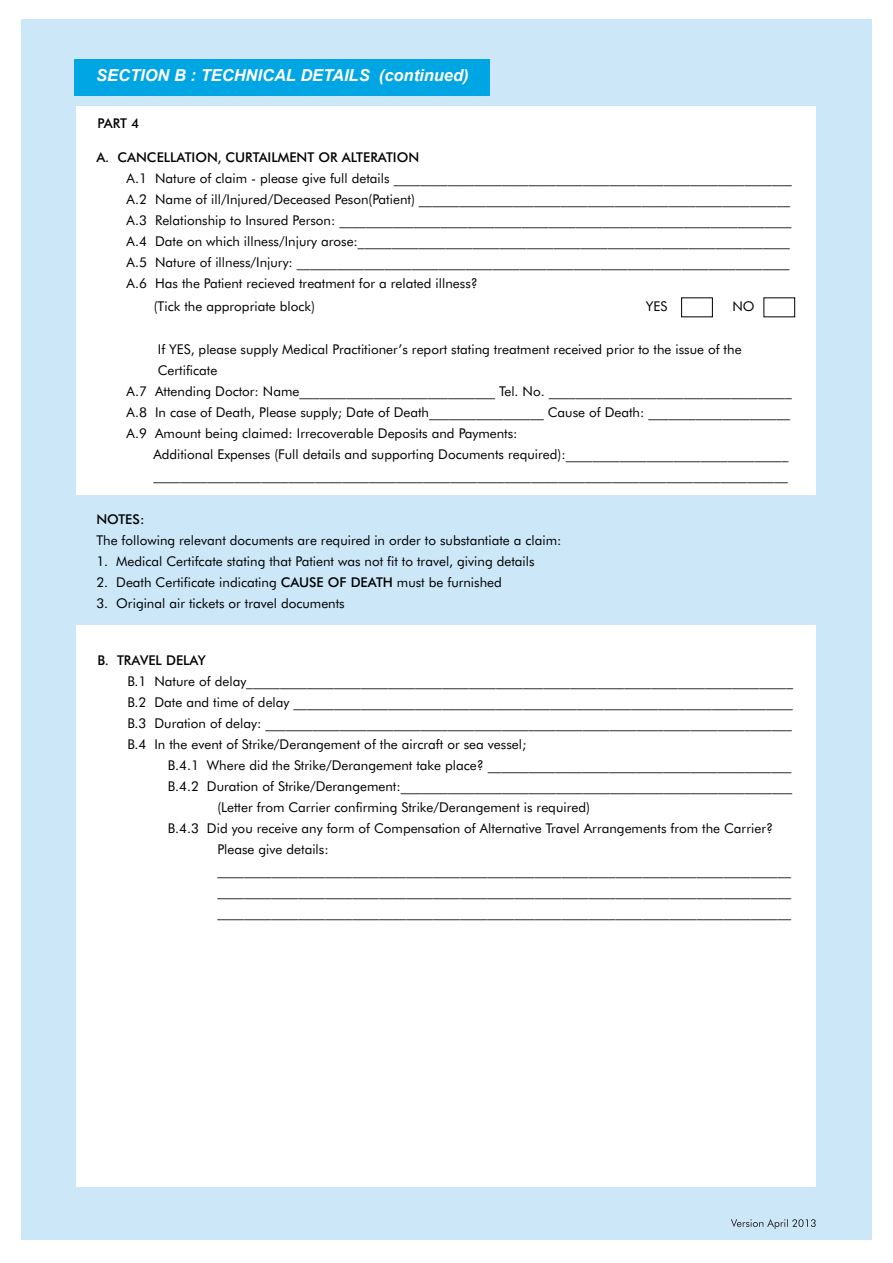
<style>
.page{position:relative;width:893px;height:1263px;background:#fff}
.page>*{position:absolute;margin:0;border:0;box-sizing:border-box;transform-origin:0 0}
.t1{font:italic 700 16.5px "Arial";color:#fff}
.t2{font:13.5px/21px "AIG Futura";color:#000}
.t3{font:500 13.5px "AIG Futura";color:#000}
.s1{font-weight:500}
</style>
<div class="page">
<div style="left:21px;top:20px;width:851px;height:1220px;background:#cbe7f8"></div>
<div style="left:77px;top:106px;width:739px;height:1080px;background:#fff"></div>
<div style="left:681px;top:297px;width:32px;height:20px;border:1px solid #000"></div>
<div style="left:51px;top:495px;width:790px;height:130px;background:#cbe7f8"></div>
<div style="left:74px;top:59px;width:415px;height:37px;background:#00a5e3"></div>
<svg style="left:731px;top:1219px;width:85px;height:10px"></svg>
<p class="t1" style="left:96px;top:64px;width:374px">SECTION B : TECHNICAL DETAILS (continued)</p>
<p class="t3" style="left:97px;top:115px;width:44px">PART 4</p>
<p class="t3" style="left:96px;top:148px;width:324px">A. CANCELLATION, CURTAILMENT OR ALTERATION</p>
<p class="t2" style="left:126px;top:167px;width:667px">A.1 Nature of claim - please give full details ___________________________________________________________ A.2 Name of ill/Injured/Deceased Peson(Patient) _______________________________________________________ A.3 Relationship to Insured Person: ___________________________________________________________________ A.4 Date on which illness/Injury arose:________________________________________________________________ A.5 Nature of illness/Injury: _________________________________________________________________________ A.6 Has the Patient recieved treatment for a related illness?</p>
<p class="t2" style="left:154px;top:295px;width:163px">(Tick the appropriate block)</p>
<p class="t2" style="left:646px;top:295px;width:23px">YES</p>
<p class="t2" style="left:732px;top:295px;width:24px">NO</p>
<p class="t2" style="left:158px;top:339px;width:585px">If YES, please supply Medical Practitioner’s report stating treatment received prior to the issue of the</p>
<p class="t2" style="left:158px;top:360px;width:61px">Certificate</p>
<p class="t2" style="left:126px;top:381px;width:667px">A.7 Attending Doctor: Name_____________________________ Tel. No. ____________________________________</p>
<p class="t2" style="left:126px;top:402px;width:665px">A.8 In case of Death, Please supply; Date of Death_________________ Cause of Death: _____________________</p>
<p class="t2" style="left:126px;top:423px;width:393px">A.9 Amount being claimed: Irrecoverable Deposits and Payments:</p>
<p class="t2" style="left:153px;top:444px;width:637px">Additional Expenses (Full details and supporting Documents required):_________________________________</p>
<p class="t2" style="left:153px;top:465px;width:636px">______________________________________________________________________________________________</p>
<p class="t3" style="left:96px;top:511px;width:50px">NOTES:</p>
<p class="t2" style="left:96px;top:529px;width:467px">The following relevant documents are required in order to substantiate a claim:</p>
<p class="t2" style="left:96px;top:550px;width:440px">1. Medical Certifcate stating that Patient was not fit to travel, giving details</p>
<p class="t2" style="left:96px;top:571px;width:407px">2. Death Certificate indicating <span class="s1">CAUSE OF DEATH</span> must be furnished</p>
<p class="t2" style="left:96px;top:592px;width:250px">3. Original air tickets or travel documents</p>
<p class="t3" style="left:97px;top:652px;width:110px">B. TRAVEL DELAY</p>
<p class="t2" style="left:127px;top:670px;width:667px;text-align:justify">B.1 Nature of delay_________________________________________________________________________________ B.2 Date and time of delay __________________________________________________________________________ B.3 Duration of delay: ______________________________________________________________________________ B.4 In the event of Strike/Derangement of the aircraft or sea vessel;</p>
<p class="t2" style="left:168px;top:755px;width:625px">B.4.1 Where did the Strike/Derangement take place? _____________________________________________</p>
<p class="t2" style="left:168px;top:776px;width:626px">B.4.2 Duration of Strike/Derangement:__________________________________________________________</p>
<p class="t2" style="left:217px;top:797px;width:374px">(Letter from Carrier confirming Strike/Derangement is required)</p>
<p class="t2" style="left:168px;top:818px;width:607px">B.4.3 Did you receive any form of Compensation of Alternative Travel Arrangements from the Carrier?</p>
<p class="t2" style="left:217px;top:839px;width:113px">Please give details:</p>
<p class="t2" style="left:217px;top:860px;width:575px">_____________________________________________________________________________________</p>
<p class="t2" style="left:217px;top:881px;width:575px">_____________________________________________________________________________________</p>
<p class="t2" style="left:217px;top:902px;width:575px">_____________________________________________________________________________________</p>
</div>
